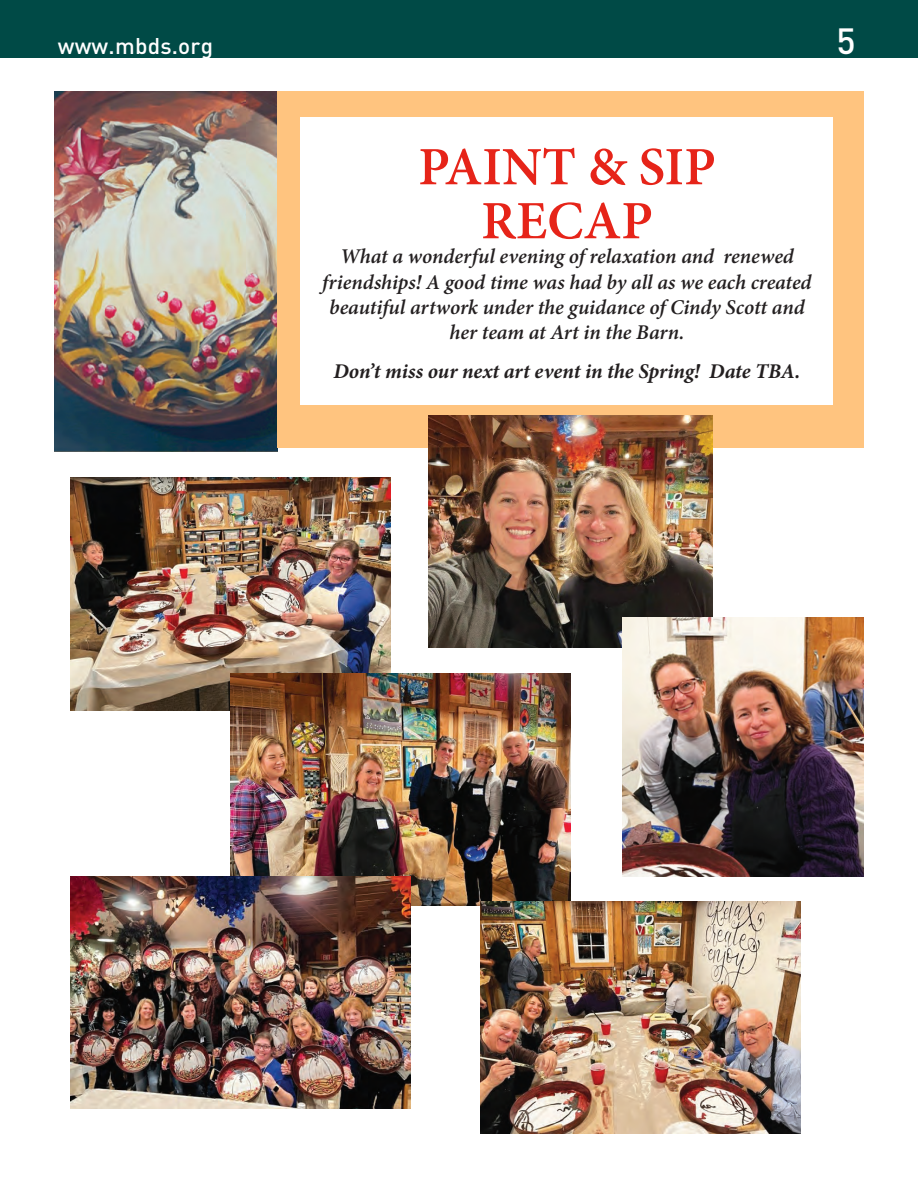
<style>
.page{position:relative;width:918px;height:1188px;background:#fff}
.page>*{position:absolute;margin:0;border:0;box-sizing:border-box;transform-origin:0 0}
.t1{font:600 54px/54px "Minion Pro";color:#e62419;text-align:center}
.t2{font:500 36px "DIN";color:#fff}
.t3{font:500 22.5px "DIN";letter-spacing:.01em;color:#fff}
.t4{font:italic 600 21px/25.2px "Minion Pro";letter-spacing:-.005em;color:#231f20;text-align:center}
.t5{font:italic 700 21px "Minion Pro";letter-spacing:-.005em;color:#231f20}
</style>
<div class="page">
<div style="left:0;top:0;width:918px;height:58px;background:#004a46"></div>
<img style="left:54px;top:92px;width:223px;height:360px">
<div style="left:277px;top:92px;width:586px;height:356px;background:#ffc47f"></div>
<div style="left:301px;top:118px;width:532px;height:287px;background:#fff"></div>
<img style="left:70px;top:478px;width:321px;height:232px">
<img style="left:428px;top:416px;width:284px;height:232px">
<img style="left:622px;top:617px;width:241px;height:260px">
<img style="left:230px;top:673px;width:340px;height:232px">
<img style="left:70px;top:877px;width:340px;height:232px">
<img style="left:481px;top:902px;width:320px;height:232px">
<p class="t3" style="left:58px;top:32px;width:157px">www.mbds.org</p>
<h2 class="t2" style="left:837px;top:18px;width:21px">5</h2>
<h1 class="t1" style="left:418px;top:140px;width:299px">PAINT &amp; SIP<br>RECAP</h1>
<p class="t4" style="left:322px;top:244px;width:491px">What a wonderful evening of relaxation and renewed friendships! A good time was had by all as we each created beautiful artwork under the guidance of Cindy Scott and her team at Art in the Barn.</p>
<p class="t5" style="left:333px;top:356px;width:469px">Don’t miss our next art event in the Spring! Date TBA.</p>
</div>
